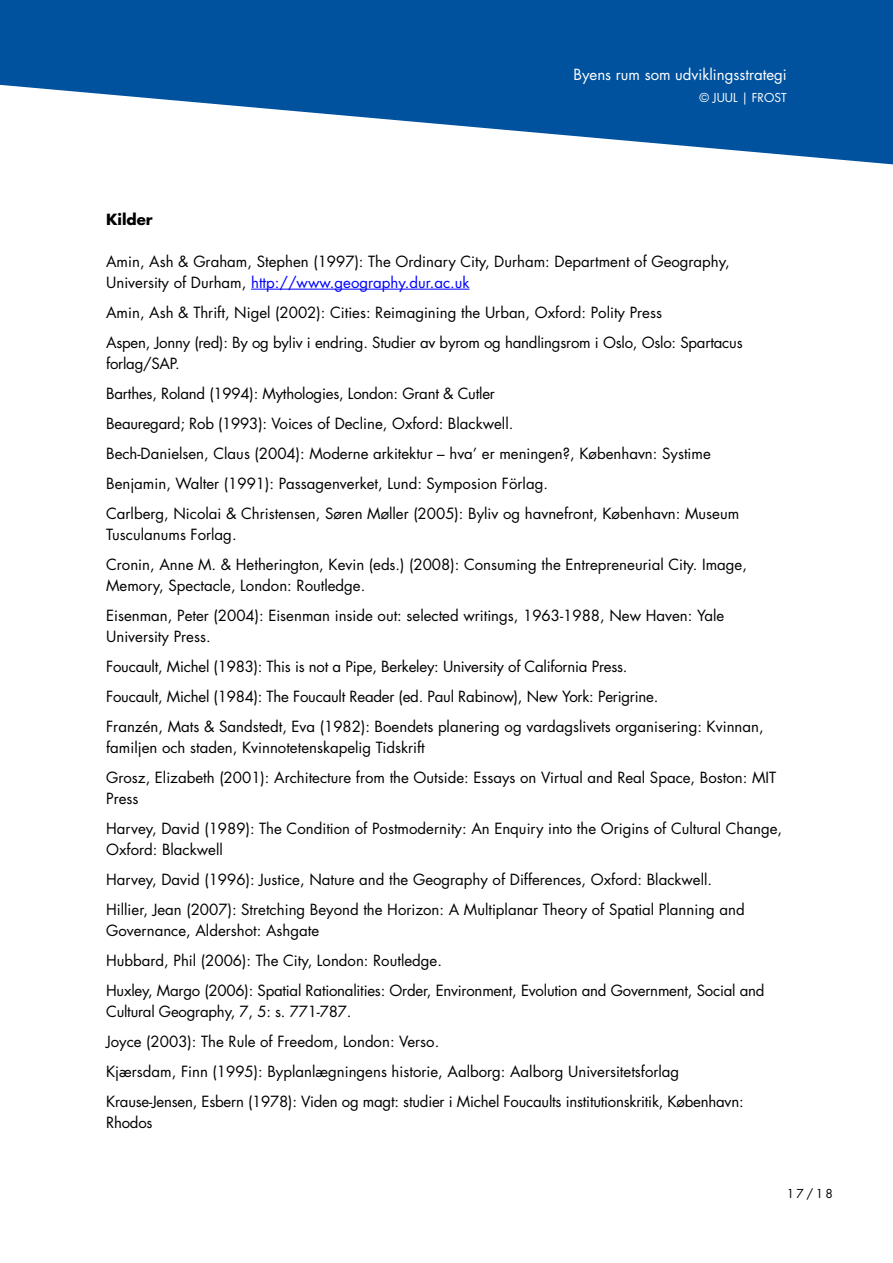
<style>
.page{position:relative;width:893px;height:1263px;background:#fff}
.page>*{position:absolute;margin:0;border:0;box-sizing:border-box;transform-origin:0 0}
.t1{font:15px/30px "Futura";color:#000}
.t2{font:15px "Futura";color:#fff}
.t3{font:700 15px "Futura";color:#000}
.t4{font:12px "Futura";color:#fff}
.t5{font:12px "Futura";color:#000}
.s1{color:#00f}
</style>
<div class="page">
<svg style="left:0;top:0;width:892px;height:165px;fill:#00529f"></svg>
<hr style="left:251px;top:289px;width:218px;height:1px;background:#00f">
<p class="t2" style="left:573px;top:68px;width:215px">Byens rum som udviklingsstrategi</p>
<p class="t4" style="left:699px;top:92px;width:89px">© JUUL | FROST</p>
<p class="t3" style="left:106px;top:212px;width:48px">Kilder</p>
<p class="t1" style="left:106px;top:252px;width:625px;line-height:21px">Amin, Ash &amp; Graham, Stephen (1997): The Ordinary City, Durham: Department of Geography,<br>University of Durham, <span class="s1">http://www.geography.dur.ac.uk</span></p>
<p class="t1" style="left:106px;top:298px;width:638px">Amin, Ash &amp; Thrift, Nigel (2002): Cities: Reimagining the Urban, Oxford: Polity Press<br>Aspen, Jonny (red): By og byliv i endring. Studier av byrom og handlingsrom i Oslo, Oslo: Spartacus</p>
<p class="t1" style="left:106px;top:349px;width:634px">forlag/SAP.<br>Barthes, Roland (1994): Mythologies, London: Grant &amp; Cutler<br>Beauregard; Rob (1993): Voices of Decline, Oxford: Blackwell.<br>Bech-Danielsen, Claus (2004): Moderne arkitektur – hva’ er meningen?, København: Systime Benjamin, Walter (1991): Passagenverket, Lund: Symposion Förlag.<br>Carlberg, Nicolai &amp; Christensen, Søren Møller (2005): Byliv og havnefront, København: Museum</p>
<p class="t1" style="left:106px;top:520px;width:642px">Tusculanums Forlag.<br>Cronin, Anne M. &amp; Hetherington, Kevin (eds.) (2008): Consuming the Entrepreneurial City. Image,</p>
<p class="t1" style="left:106px;top:571px;width:619px">Memory, Spectacle, London: Routledge.<br>Eisenman, Peter (2004): Eisenman inside out: selected writings, 1963-1988, New Haven: Yale</p>
<p class="t1" style="left:106px;top:622px;width:659px">University Press.<br>Foucault, Michel (1983): This is not a Pipe, Berkeley: University of California Press.<br>Foucault, Michel (1984): The Foucault Reader (ed. Paul Rabinow), New York: Perigrine.<br>Franzén, Mats &amp; Sandstedt, Eva (1982): Boendets planering og vardagslivets organisering: Kvinnan,</p>
<p class="t1" style="left:106px;top:733px;width:671px">familjen och staden, Kvinnotetenskapelig Tidskrift<br>Grosz, Elizabeth (2001): Architecture from the Outside: Essays on Virtual and Real Space, Boston: MIT</p>
<p class="t1" style="left:106px;top:784px;width:677px">Press<br>Harvey, David (1989): The Condition of Postmodernity: An Enquiry into the Origins of Cultural Change,</p>
<p class="t1" style="left:106px;top:835px;width:640px">Oxford: Blackwell<br>Harvey, David (1996): Justice, Nature and the Geography of Differences, Oxford: Blackwell.<br>Hillier, Jean (2007): Stretching Beyond the Horizon: A Multiplanar Theory of Spatial Planning and</p>
<p class="t1" style="left:106px;top:916px;width:660px">Governance, Aldershot: Ashgate<br>Hubbard, Phil (2006): The City, London: Routledge.<br>Huxley, Margo (2006): Spatial Rationalities: Order, Environment, Evolution and Government, Social and</p>
<p class="t1" style="left:106px;top:997px;width:639px">Cultural Geography, 7, 5: s. 771-787.<br>Joyce (2003): The Rule of Freedom, London: Verso.<br>Kjærsdam, Finn (1995): Byplanlægningens historie, Aalborg: Aalborg Universitetsforlag Krause-Jensen, Esbern (1978): Viden og magt: studier i Michel Foucaults institutionskritik, København:</p>
<p class="t1" style="left:106px;top:1108px;width:48px">Rhodos</p>
<p class="t5" style="left:786px;top:1188px;width:48px">17/18</p>
</div>
